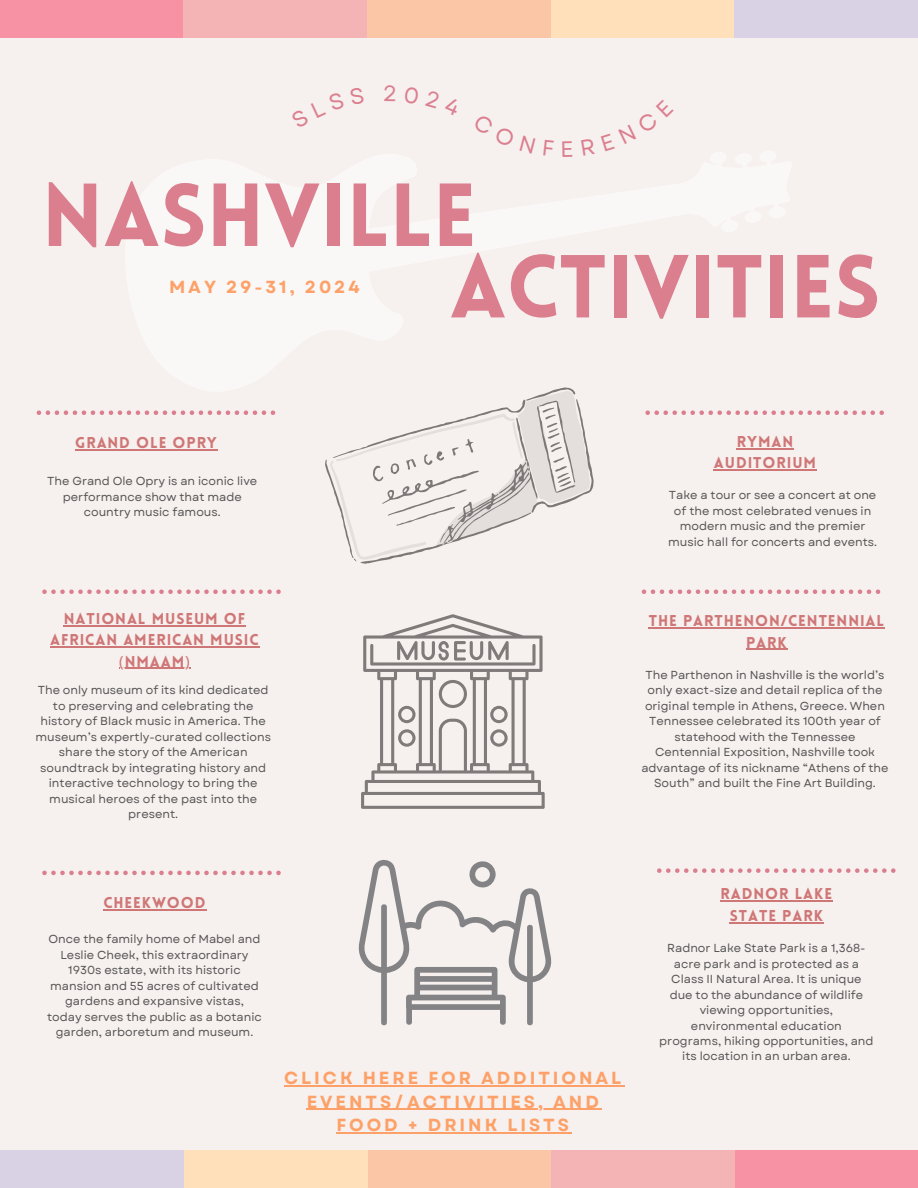
<style>
.page{position:relative;width:918px;height:1188px;background:#f6f0ee}
.page>*{position:absolute;margin:0;border:0;box-sizing:border-box;transform-origin:0 0}
.t1{font:900 87.45px "Lovelo";color:#db7f8f}
.t2{font:700 17.4px/23.7px "Garet";letter-spacing:.17em;color:#fda168;text-align:center}
.t3{font:900 15.3px/21.3px "Lovelo";letter-spacing:.06em;color:#cf7676;text-align:center}
.t4{font:11.55px/15.5px "Garet";color:#545454;text-align:center}
.s1{font-family:"Noto Sans";font-weight:400}
</style>
<div class="page">
<svg style="left:37px;top:410px;width:238px;height:5px"></svg>
<svg style="left:42px;top:590px;width:239px;height:4px"></svg>
<svg style="left:645px;top:410px;width:239px;height:5px"></svg>
<svg style="left:642px;top:590px;width:238px;height:4px"></svg>
<div style="left:0;top:0;width:192px;height:37px;background:#f692a3"></div>
<div style="left:735px;top:1151px;width:183px;height:37px;background:#f692a3"></div>
<div style="left:718px;top:0;width:200px;height:37px;background:#d8d2e4"></div>
<div style="left:541px;top:0;width:193px;height:37px;background:#ffe0bb"></div>
<div style="left:355px;top:0;width:195px;height:37px;background:#fac6a5"></div>
<div style="left:183px;top:0;width:184px;height:37px;background:#f4b3b5"></div>
<div style="left:359px;top:1151px;width:205px;height:37px;background:#fac6a5"></div>
<div style="left:551px;top:1151px;width:184px;height:37px;background:#f4b3b5"></div>
<div style="left:180px;top:1151px;width:188px;height:37px;background:#ffe0bb"></div>
<div style="left:0;top:1151px;width:183px;height:37px;background:#d8d2e4"></div>
<svg style="left:42px;top:871px;width:239px;height:4px"></svg>
<svg style="left:657px;top:868px;width:239px;height:5px"></svg>
<svg style="left:325px;top:387px;width:269px;height:177px"></svg>
<svg style="left:361px;top:614px;width:184px;height:195px"></svg>
<svg style="left:358px;top:859px;width:193px;height:167px"></svg>
<hr style="left:737px;top:448px;width:57px;height:1px;background:#cf7676">
<hr style="left:714px;top:469px;width:103px;height:2px;background:#cf7676">
<hr style="left:649px;top:627px;width:132px;height:1px;background:#cf7676">
<hr style="left:781px;top:627px;width:104px;height:1px;background:#cf7676">
<hr style="left:746px;top:649px;width:42px;height:1px;background:#cf7676">
<hr style="left:75px;top:450px;width:143px;height:1px;background:#cf7676">
<hr style="left:64px;top:625px;width:182px;height:1px;background:#cf7676">
<hr style="left:50px;top:646px;width:210px;height:2px;background:#cf7676">
<hr style="left:119px;top:668px;width:72px;height:1px;background:#cf7676">
<hr style="left:721px;top:901px;width:112px;height:1px;background:#cf7676">
<hr style="left:730px;top:922px;width:94px;height:1px;background:#cf7676">
<hr style="left:103px;top:910px;width:104px;height:1px;background:#cf7676">
<hr style="left:284px;top:1085px;width:340px;height:1px;background:#fda168">
<hr style="left:307px;top:1109px;width:295px;height:1px;background:#fda168">
<hr style="left:336px;top:1132px;width:236px;height:1px;background:#fda168">
<h3 class="t1" style="left:42px;top:180px;width:436px">NASHVILLE</h3>
<h4 class="t1" style="left:450px;top:252px;width:432px">ACTIVITIES</h4>
<h2 class="t2" style="left:169px;top:275px;width:192px">MAY 29-31, 2024</h2>
<h3 class="t3" style="left:75px;top:434px;width:143px">GRAND OLE OPRY</h3>
<p class="t4" style="left:47px;top:473px;width:212px">The Grand Ole Opry is an iconic live performance show that made country music famous.</p>
<h3 class="t3" style="left:50px;top:609px;width:210px">NATIONAL MUSEUM OF<br>AFRICAN AMERICAN MUSIC <span class="s1">(</span>NMAAM<span class="s1">)</span></h3>
<p class="t4" style="left:35px;top:683px;width:237px">The only museum of its kind dedicated to preserving and celebrating the history of Black music in America. The museum’s expertly-curated collections share the story of the American soundtrack by integrating history and interactive technology to bring the musical heroes of the past into the present.</p>
<p class="t3" style="left:714px;top:432px;width:104px">RYMAN<br>AUDITORIUM</p>
<p class="t4" style="left:668px;top:488px;width:211px">Take a tour or see a concert at one of the most celebrated venues in modern music and the premier music hall for concerts and events.</p>
<h3 class="t3" style="left:649px;top:612px;width:237px">THE PARTHENON/CENTENNIAL<br>PARK</h3>
<p class="t4" style="left:641px;top:667px;width:249px">The Parthenon in Nashville is the world’s only exact-size and detail replica of the original temple in Athens, Greece. When Tennessee celebrated its 100th year of statehood with the Tennessee Centennial Exposition, Nashville took advantage of its nickname “Athens of the South” and built the Fine Art Building.</p>
<h3 class="t3" style="left:103px;top:894px;width:104px">CHEEKWOOD</h3>
<p class="t4" style="left:47px;top:932px;width:216px">Once the family home of Mabel and<br>Leslie Cheek, this extraordinary<br>1930s estate, with its historic mansion and 55 acres of cultivated gardens and expansive vistas, today serves the public as a botanic garden, arboretum and museum.</p>
<h2 class="t2" style="left:284px;top:1066px;width:339px">CLICK HERE FOR ADDITIONAL<br>EVENTS/ACTIVITIES, AND<br>FOOD + DRINK LISTS</h2>
<h3 class="t3" style="left:721px;top:885px;width:113px">RADNOR LAKE<br>STATE PARK</h3>
<p class="t4" style="left:659px;top:941px;width:216px">Radnor Lake State Park is a 1,368- acre park and is protected as a<br>Class II Natural Area. It is unique due to the abundance of wildlife viewing opportunities, environmental education programs, hiking opportunities, and its location in an urban area.</p>
</div>
